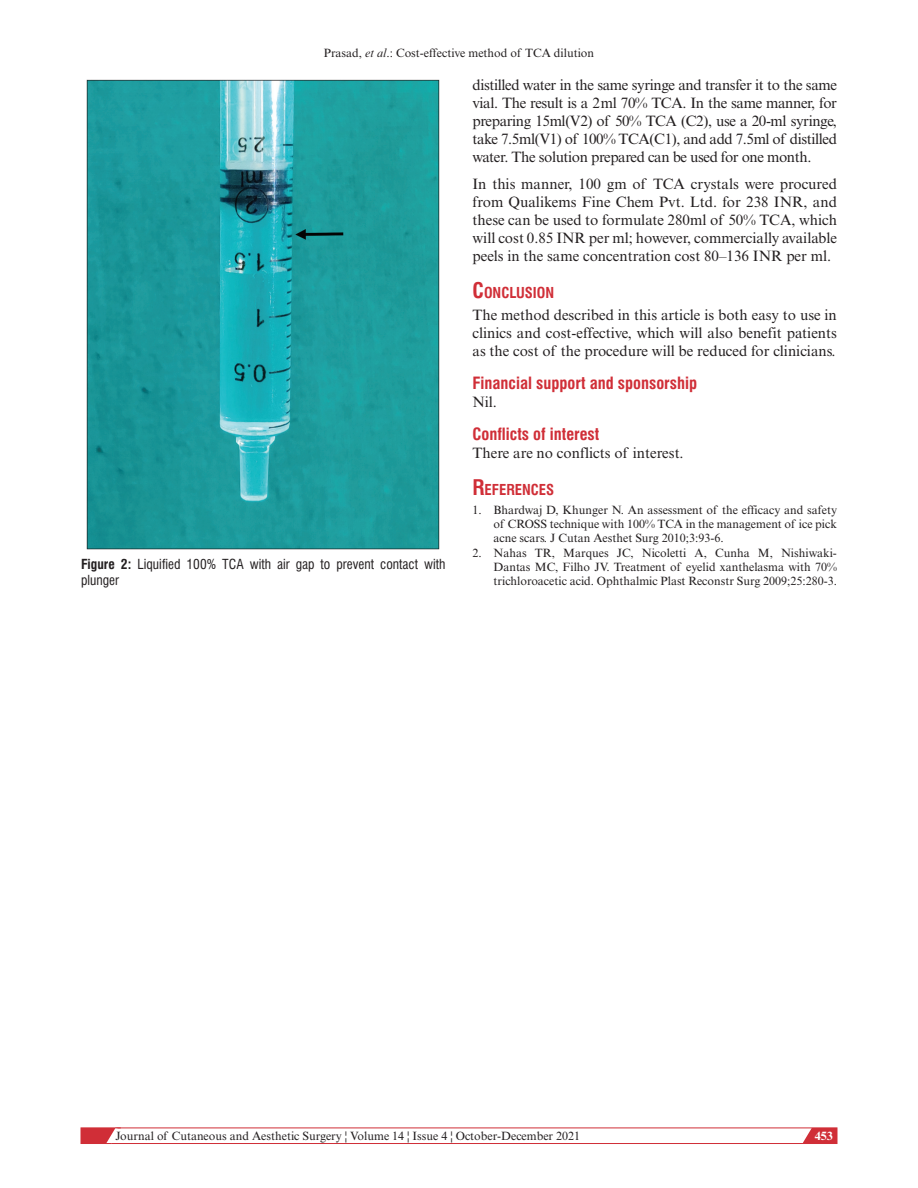
<style>
.page{position:relative;width:918px;height:1188px;background:#fff}
.page>*{position:absolute;margin:0;border:0;box-sizing:border-box;transform-origin:0 0}
.t1{font:700 condensed 16.5px "Swiss 721 BT";color:#d02e37}
.t2{font:15px/18px "Times New Roman MT Std";color:#231f20;text-align:justify}
.t3{font:700 condensed 14.7px "Swiss 721 BT";color:#d02e37}
.t4{font:condensed 13.5px/16.5px "Swiss 721 BT";color:#231f20}
.t5{font:12px/14.2px "Times New Roman MT Std";color:#231f20;text-align:justify}
.t6{font:700 12px "Times New Roman MT Std";color:#fff}
.s1{font-style:italic}
.s2{font-weight:700}
.s3{font-size:21px}
</style>
<div class="page">
<svg style="left:798px;top:1127px;width:39px;height:15px"></svg>
<div style="left:81px;top:1128px;width:756px;height:16px;border:1px solid #d02e37"></div>
<svg style="left:81px;top:1127px;width:40px;height:17px"></svg>
<img style="left:87px;top:80px;width:353px;height:469px">
<p class="t5" style="left:324px;top:46px;width:272px">Prasad, <span class="s1">et al</span>.: Cost-effective method of TCA dilution</p>
<p class="t4" style="left:81px;top:556px;width:366px"><span class="s2">Figure 2:</span> Liquified 100% TCA with air gap to prevent contact with plunger</p>
<p class="t2" style="left:472px;top:76px;width:366px">distilled water in the same syringe and transfer it to the same vial. The result is a 2ml 70% TCA. In the same manner, for preparing 15ml(V2) of 50% TCA (C2), use a 20-ml syringe, take 7.5ml(V1) of 100% TCA(C1), and add 7.5ml of distilled water. The solution prepared can be used for one month.</p>
<p class="t2" style="left:472px;top:174px;width:366px">In this manner, 100 gm of TCA crystals were procured from Qualikems Fine Chem Pvt. Ltd. for 238 INR, and these can be used to formulate 280ml of 50% TCA, which will cost 0.85 INR per ml; however, commercially available peels in the same concentration cost 80–136 INR per ml.</p>
<p class="t3" style="left:472px;top:284px;width:83px"><span class="s3">C</span>ONCLUSION</p>
<p class="t2" style="left:472px;top:306px;width:366px">The method described in this article is both easy to use in clinics and cost-effective, which will also benefit patients as the cost of the procedure will be reduced for clinicians.</p>
<p class="t1" style="left:472px;top:373px;width:226px">Financial support and sponsorship</p>
<p class="t2" style="left:472px;top:393px;width:26px">Nil.</p>
<p class="t1" style="left:472px;top:424px;width:128px">Conflicts of interest</p>
<p class="t2" style="left:472px;top:444px;width:213px">There are no conflicts of interest.</p>
<p class="t3" style="left:472px;top:481px;width:83px"><span class="s3">R</span>EFERENCES</p>
<p class="t5" style="left:494px;top:503px;width:345px;text-indent:-21px">1. Bhardwaj D, Khunger N. An assessment of the efficacy and safety of CROSS technique with 100% TCA in the management of ice pick acne scars. J Cutan Aesthet Surg 2010;3:93-6.</p>
<p class="t5" style="left:494px;top:546px;width:345px;text-indent:-21px">2. Nahas TR, Marques JC, Nicoletti A, Cunha M, Nishiwaki-Dantas MC, Filho JV. Treatment of eyelid xanthelasma with 70% trichloroacetic acid. Ophthalmic Plast Reconstr Surg 2009;25:280-3.</p>
<p class="t5" style="left:116px;top:1129px;width:466px">Journal of Cutaneous and Aesthetic Surgery ¦ Volume 14 ¦ Issue 4 ¦ October-December 2021</p>
<p class="t6" style="left:815px;top:1128px;width:19px">453</p>
</div>
